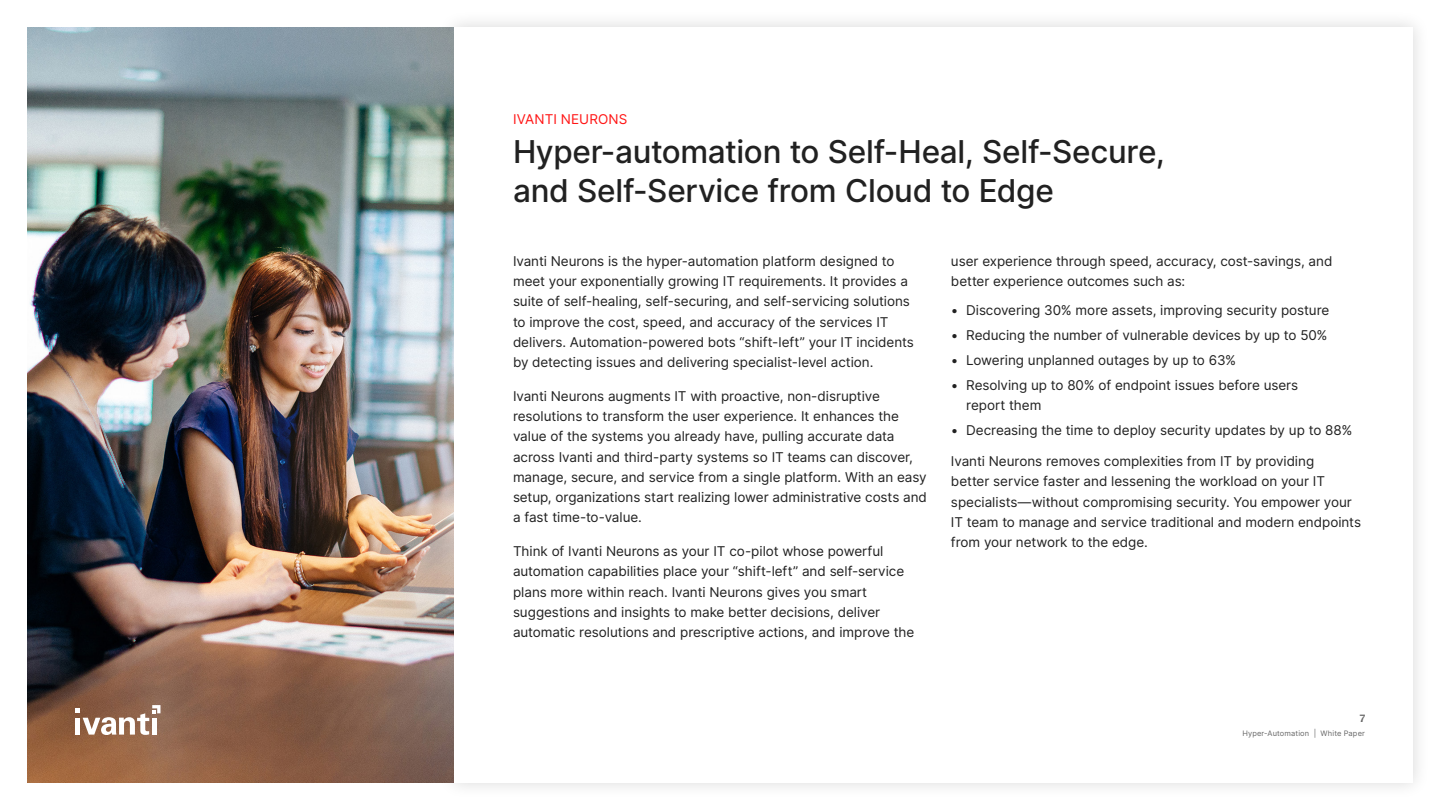
<style>
.page{position:relative;width:1440px;height:810px;background:#fff}
.page>*{position:absolute;margin:0;border:0;box-sizing:border-box;transform-origin:0 0}
.t1{font:500 31.5px/39px "Inter";letter-spacing:-.01em;color:#212121}
.t2{font:13.5px/20.2px "Inter";letter-spacing:-.005em;color:#212121}
.t3{font:13.5px "Inter";letter-spacing:.005em;color:#ff1515}
.t4{font:600 10.5px "Faktum";color:#666}
.t5{font:7.5px "Inter";letter-spacing:.02em;color:#666}
</style>
<div class="page">
<div style="left:437px;top:10px;width:993px;height:790px;background:#f9f9f9"></div>
<div style="left:454px;top:27px;width:959px;height:756px;background:#fff"></div>
<img style="left:27px;top:27px;width:427px;height:756px">
<svg style="left:75px;top:705px;width:85px;height:30px"></svg>
<p class="t3" style="left:513px;top:109px;width:116px">IVANTI NEURONS</p>
<h1 class="t1" style="left:513px;top:131px;width:653px">Hyper-automation to Self-Heal, Self-Secure, and Self-Service from Cloud to Edge</h1>
<p class="t2" style="left:513px;top:250px;width:402px">Ivanti Neurons is the hyper-automation platform designed to meet your exponentially growing IT requirements. It provides a suite of self-healing, self-securing, and self-servicing solutions to improve the cost, speed, and accuracy of the services IT delivers. Automation-powered bots “shift-left” your IT incidents by detecting issues and delivering specialist-level action.</p>
<p class="t2" style="left:513px;top:385px;width:416px">Ivanti Neurons augments IT with proactive, non-disruptive resolutions to transform the user experience. It enhances the value of the systems you already have, pulling accurate data across Ivanti and third-party systems so IT teams can discover, manage, secure, and service from a single platform. With an easy setup, organizations start realizing lower administrative costs and a fast time-to-value.</p>
<p class="t2" style="left:513px;top:541px;width:403px">Think of Ivanti Neurons as your IT co-pilot whose powerful automation capabilities place your “shift-left” and self-service plans more within reach. Ivanti Neurons gives you smart suggestions and insights to make better decisions, deliver automatic resolutions and prescriptive actions, and improve the</p>
<p class="t2" style="left:951px;top:250px;width:383px">user experience through speed, accuracy, cost-savings, and better experience outcomes such as:</p>
<p class="t2" style="left:951px;top:300px;width:380px">• Discovering 30% more assets, improving security posture</p>
<p class="t2" style="left:951px;top:325px;width:378px">• Reducing the number of vulnerable devices by up to 50%</p>
<p class="t2" style="left:951px;top:349px;width:287px">• Lowering unplanned outages by up to 63%</p>
<p class="t2" style="left:966px;top:374px;width:334px;text-indent:-15px">• Resolving up to 80% of endpoint issues before users report them</p>
<p class="t2" style="left:951px;top:419px;width:403px">• Decreasing the time to deploy security updates by up to 88%</p>
<p class="t2" style="left:951px;top:451px;width:412px">Ivanti Neurons removes complexities from IT by providing<br>better service faster and lessening the workload on your IT specialists—without compromising security. You empower your IT team to manage and service traditional and modern endpoints from your network to the edge.</p>
<p class="t4" style="left:1360px;top:711px;width:7px">7</p>
<p class="t5" style="left:1242px;top:728px;width:124px">Hyper-Automation | White Paper</p>
</div>
